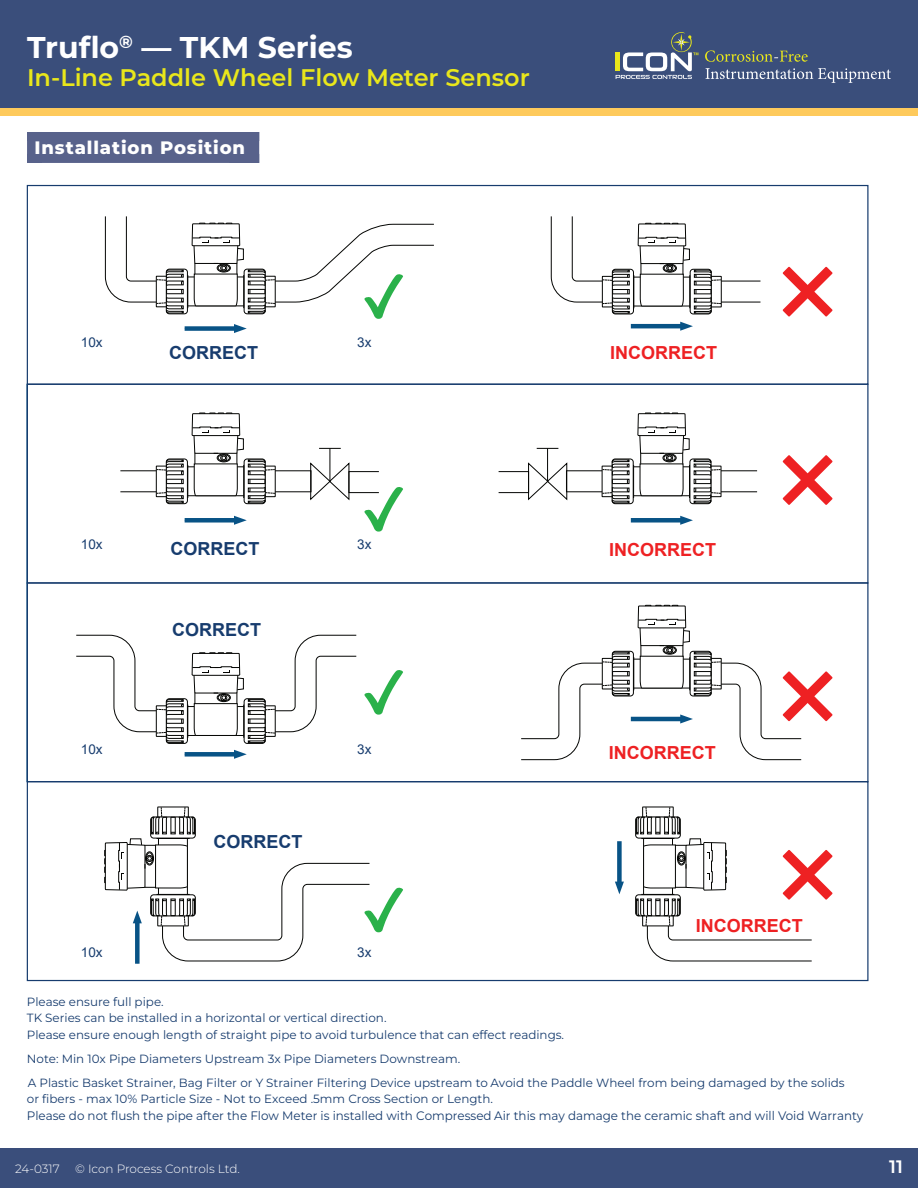
<style>
.page{position:relative;width:918px;height:1188px;background:#fff}
.page>*{position:absolute;margin:0;border:0;box-sizing:border-box;transform-origin:0 0}
.t1{font:700 30px "Montserrat";color:#fff}
.t2{font:600 24px "Montserrat";color:#e9e71b}
.t3{font:700 18px "Arial";color:#ee2123}
.t4{font:700 18px "Arial";color:#173c6e}
.t5{font:800 18px "Montserrat";letter-spacing:.05em;color:#fff}
.t6{font:600 18px "Montserrat";color:#fff}
.t7{font:13.5px "Arial";color:#173c6e}
.t8{font:12.3px "Montserrat";color:#173c6e}
.t9{font:300 12px "Montserrat";color:#fff}
.t10{font:11.85px/16.5px "Montserrat";color:#173c6e}
</style>
<div class="page">
<svg style="left:364px;top:670px;width:39px;height:45px"></svg>
<svg style="left:364px;top:487px;width:39px;height:45px"></svg>
<div style="left:185px;top:518px;width:51px;height:5px;background:#085386"></div>
<svg style="left:234px;top:516px;width:13px;height:9px"></svg>
<div style="left:185px;top:752px;width:51px;height:5px;background:#085386"></div>
<svg style="left:234px;top:750px;width:13px;height:9px"></svg>
<div style="left:135px;top:921px;width:5px;height:43px;background:#085386"></div>
<div style="left:617px;top:841px;width:5px;height:43px;background:#085386"></div>
<svg style="left:615px;top:882px;width:9px;height:12px"></svg>
<hr style="left:631px;top:324px;width:51px;height:4px;background:#085386">
<svg style="left:680px;top:322px;width:13px;height:9px"></svg>
<div style="left:631px;top:518px;width:51px;height:5px;background:#085386"></div>
<svg style="left:680px;top:516px;width:13px;height:9px"></svg>
<div style="left:27px;top:582px;width:842px;height:200px;border:1px solid #173c6e"></div>
<svg style="left:783px;top:267px;width:50px;height:50px"></svg>
<svg style="left:783px;top:455px;width:50px;height:50px"></svg>
<svg style="left:310px;top:462px;width:40px;height:39px"></svg>
<hr style="left:330px;top:448px;width:1px;height:33px;background:#040503">
<svg style="left:319px;top:448px;width:22px;height:1px"></svg>
<div style="left:349px;top:471px;width:30px;height:22px;border:1px solid #040503"></div>
<svg style="left:528px;top:462px;width:40px;height:39px"></svg>
<hr style="left:547px;top:448px;width:1px;height:33px;background:#040503">
<svg style="left:537px;top:448px;width:21px;height:1px"></svg>
<div style="left:498px;top:471px;width:31px;height:22px;border:1px solid #040503"></div>
<svg style="left:105px;top:216px;width:329px;height:117px"></svg>
<svg style="left:188px;top:468px;width:1px;height:26px"></svg>
<div style="left:184px;top:466px;width:62px;height:30px;border:1px solid #040503"></div>
<div style="left:166px;top:459px;width:21px;height:45px;background:#fff;border-radius:3px"></div>
<div style="left:166px;top:459px;width:22px;height:45px;border:1px solid #040503;border-radius:3px"></div>
<hr style="left:187px;top:465px;width:1px;height:33px;background:#040503">
<svg style="left:156px;top:459px;width:28px;height:45px"></svg>
<svg style="left:191px;top:412px;width:85px;height:92px"></svg>
<div style="left:166px;top:698px;width:22px;height:46px;border:1px solid #040503;border-radius:3px"></div>
<div style="left:244px;top:698px;width:22px;height:46px;border:1px solid #040503;border-radius:3px"></div>
<svg style="left:76px;top:634px;width:281px;height:109px"></svg>
<svg style="left:104px;top:806px;width:299px;height:156px"></svg>
<div style="left:635px;top:894px;width:46px;height:22px;border:1px solid #040503;border-radius:3px"></div>
<div style="left:635px;top:817px;width:46px;height:21px;border:1px solid #040503;border-radius:3px"></div>
<svg style="left:636px;top:806px;width:197px;height:156px"></svg>
<svg style="left:521px;top:605px;width:312px;height:155px"></svg>
<svg style="left:634px;top:468px;width:1px;height:26px"></svg>
<div style="left:612px;top:459px;width:22px;height:45px;border:1px solid #040503;border-radius:3px"></div>
<hr style="left:633px;top:465px;width:1px;height:33px;background:#040503">
<svg style="left:601px;top:459px;width:29px;height:45px"></svg>
<svg style="left:637px;top:412px;width:85px;height:92px"></svg>
<svg style="left:551px;top:216px;width:210px;height:98px"></svg>
<div style="left:27px;top:132px;width:15px;height:31px;background:#58628b"></div>
<div style="left:229px;top:132px;width:30px;height:31px;background:#58628b"></div>
<div style="left:27px;top:132px;width:232px;height:9px;background:#58628b"></div>
<div style="left:27px;top:154px;width:232px;height:9px;background:#58628b"></div>
<div style="left:35px;top:137px;width:209px;height:24px;background:#58628b"></div>
<div style="left:0;top:0;width:918px;height:116px;background:#feca5c"></div>
<div style="left:0;top:0;width:918px;height:108px;background:#3a4e7b"></div>
<div style="left:0;top:1148px;width:918px;height:40px;background:#3a4e7b"></div>
<svg style="left:705px;top:68px;width:186px;height:15px"></svg>
<svg style="left:705px;top:50px;width:103px;height:12px"></svg>
<svg style="left:616px;top:32px;width:82px;height:47px"></svg>
<h1 class="t1" style="left:27px;top:27px;width:327px">Truflo<sup>®</sup> — TKM Series</h1>
<h2 class="t2" style="left:27px;top:62px;width:504px">In-Line Paddle Wheel Flow Meter Sensor</h2>
<h3 class="t5" style="left:35px;top:136px;width:212px">Installation Position</h3>
<p class="t7" style="left:81px;top:333px;width:23px">10x</p>
<p class="t7" style="left:357px;top:333px;width:16px">3x</p>
<h3 class="t4" style="left:169px;top:340px;width:90px">CORRECT</h3>
<h3 class="t3" style="left:610px;top:340px;width:108px">INCORRECT</h3>
<p class="t7" style="left:81px;top:535px;width:23px">10x</p>
<h3 class="t4" style="left:170px;top:536px;width:90px">CORRECT</h3>
<p class="t7" style="left:357px;top:535px;width:16px">3x</p>
<h3 class="t3" style="left:609px;top:537px;width:108px">INCORRECT</h3>
<h3 class="t4" style="left:172px;top:617px;width:90px">CORRECT</h3>
<p class="t7" style="left:81px;top:740px;width:23px">10x</p>
<p class="t7" style="left:357px;top:740px;width:16px">3x</p>
<h3 class="t4" style="left:214px;top:829px;width:90px">CORRECT</h3>
<p class="t7" style="left:81px;top:943px;width:23px">10x</p>
<p class="t7" style="left:357px;top:943px;width:16px">3x</p>
<h3 class="t3" style="left:609px;top:740px;width:108px">INCORRECT</h3>
<h3 class="t3" style="left:696px;top:913px;width:108px">INCORRECT</h3>
<p class="t10" style="left:27px;top:993px;width:539px">Please ensure full pipe.<br>TK Series can be installed in a horizontal or vertical direction.<br>Please ensure enough length of straight pipe to avoid turbulence that can effect readings.</p>
<p class="t10" style="left:27px;top:1046px;width:819px;line-height:24px">Note: Min 10x Pipe Diameters Upstream 3x Pipe Diameters Downstream.<br>A Plastic Basket Strainer, Bag Filter or Y Strainer Filtering Device upstream to Avoid the Paddle Wheel from being damaged by the solids</p>
<p class="t10" style="left:27px;top:1091px;width:468px">or fibers - max 10% Particle Size - Not to Exceed .5mm Cross Section or Length.</p>
<p class="t8" style="left:27px;top:1107px;width:838px">Please do not flush the pipe after the Flow Meter is installed with Compressed Air this may damage the ceramic shaft and will Void Warranty</p>
<p class="t9" style="left:15px;top:1161px;width:46px">24-0317</p>
<p class="t9" style="left:75px;top:1161px;width:166px">© Icon Process Controls Ltd.</p>
<h3 class="t6" style="left:889px;top:1155px;width:15px">11</h3>
</div>
